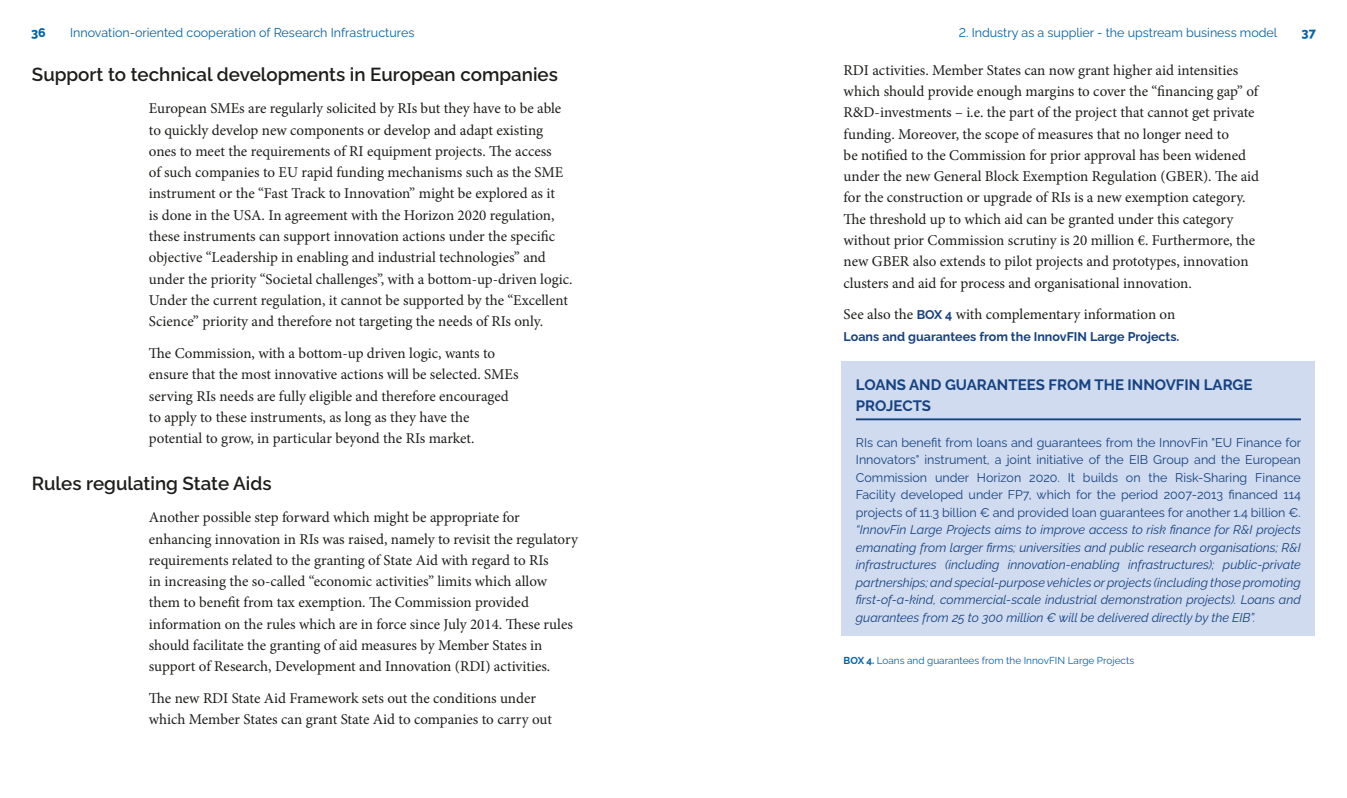
<style>
.page{position:relative;width:1347px;height:798px;background:#fff}
.page>*{position:absolute;margin:0;border:0;box-sizing:border-box;transform-origin:0 0}
.t1{font:700 18.75px "Raleway v 4020 Semi";color:#1d1d1b}
.t2{font:15px/21.2px "Minion Pro";color:#1d1d1b}
.t3{font:15px/21.2px "Raleway v 4020 Bold";color:#164281}
.t4{font:12.5px/17.5px "Raleway v 4020 Italic";color:#164281;text-align:justify}
.t5{font:12.5px/17.5px "Raleway v 4020 Regular";color:#164281;text-align:justify}
.t6{font:12.5px "Raleway v 4020 Regular";color:#0062a8}
.t7{font:12.5px "Raleway v 4020 Bold";color:#164281}
.t8{font:700 12.5px "Raleway v 4020 Extra";color:#0062a8}
.t9{font:10px "Raleway v 4020 Regular";color:#0062a8}
.s1{font-family:"Raleway v 4020 Bold";font-size:12.5px;color:#164281}
.s2{font-family:"Raleway v 4020 Bold"}
</style>
<div class="page">
<div style="left:841px;top:361px;width:474px;height:274px;background:#d0dbef"></div>
<hr style="left:856px;top:418px;width:444px;height:2px;background:#164281">
<p class="t8" style="left:31px;top:23px;width:16px">36</p>
<p class="t6" style="left:70px;top:22px;width:346px">Innovation-oriented cooperation of Research Infrastructures</p>
<p class="t6" style="left:958px;top:22px;width:320px">2. Industry as a supplier - the upstream business model</p>
<p class="t8" style="left:1301px;top:23px;width:16px">37</p>
<p class="t1" style="left:32px;top:60px;width:527px">Support to technical developments in European companies</p>
<p class="t2" style="left:149px;top:98px;width:425px">European SMEs are regularly solicited by RIs but they have to be able to quickly develop new components or develop and adapt existing ones to meet the requirements of RI equipment projects. The access<br>of such companies to EU rapid funding mechanisms such as the SME instrument or the “Fast Track to Innovation” might be explored as it<br>is done in the USA. In agreement with the Horizon 2020 regulation, these instruments can support innovation actions under the specific objective “Leadership in enabling and industrial technologies” and under the priority “Societal challenges”, with a bottom-up-driven logic.<br>Under the current regulation, it cannot be supported by the “Excellent Science” priority and therefore not targeting the needs of RIs only.</p>
<p class="t2" style="left:149px;top:342px;width:371px">The Commission, with a bottom-up driven logic, wants to ensure that the most innovative actions will be selected. SMEs serving RIs needs are fully eligible and therefore encouraged to apply to these instruments, as long as they have the potential to grow, in particular beyond the RIs market.</p>
<p class="t1" style="left:32px;top:469px;width:241px">Rules regulating State Aids</p>
<p class="t2" style="left:149px;top:507px;width:430px">Another possible step forward which might be appropriate for enhancing innovation in RIs was raised, namely to revisit the regulatory requirements related to the granting of State Aid with regard to RIs<br>in increasing the so-called “economic activities” limits which allow them to benefit from tax exemption. The Commission provided information on the rules which are in force since July 2014. These rules should facilitate the granting of aid measures by Member States in support of Research, Development and Innovation (RDI) activities.</p>
<p class="t2" style="left:149px;top:687px;width:403px">The new RDI State Aid Framework sets out the conditions under which Member States can grant State Aid to companies to carry out</p>
<p class="t2" style="left:843px;top:59px;width:417px">RDI activities. Member States can now grant higher aid intensities which should provide enough margins to cover the “financing gap” of R&amp;D-investments – i.e. the part of the project that cannot get private funding. Moreover, the scope of measures that no longer need to<br>be notified to the Commission for prior approval has been widened under the new General Block Exemption Regulation (GBER). The aid for the construction or upgrade of RIs is a new exemption category.<br>The threshold up to which aid can be granted under this category without prior Commission scrutiny is 20 million €. Furthermore, the new GBER also extends to pilot projects and prototypes, innovation clusters and aid for process and organisational innovation.</p>
<p class="t2" style="left:843px;top:304px;width:333px">See also the <span class="s1">BOX 4</span> with complementary information on</p>
<p class="t7" style="left:843px;top:326px;width:337px">Loans and guarantees from the InnovFIN Large Projects.</p>
<p class="t3" style="left:856px;top:372px;width:398px">LOANS AND GUARANTEES FROM THE INNOVFIN LARGE<br>PROJECTS</p>
<p class="t5" style="left:856px;top:432px;width:447px">RIs can benefit from loans and guarantees from the InnovFin "EU Finance for Innovators" instrument, a joint initiative of the EIB Group and the European Commission under Horizon 2020. It builds on the Risk-Sharing Finance Facility developed under FP7, which for the period 2007-2013 financed 114 projects of 11.3 billion € and provided loan guarantees for another 1.4 billion €.</p>
<p class="t4" style="left:856px;top:519px;width:446px">“InnovFin Large Projects aims to improve access to risk finance for R&amp;I projects emanating from larger firms; universities and public research organisations; R&amp;I infrastructures (including innovation-enabling infrastructures); public-private partnerships; and special-purpose vehicles or projects (including those promoting first-of-a-kind, commercial-scale industrial demonstration projects). Loans and guarantees from 25 to 300 million € will be delivered directly by the EIB”.</p>
<p class="t9" style="left:843px;top:652px;width:292px"><span class="s2">BOX 4.</span> Loans and guarantees from the InnovFIN Large Projects</p>
</div>
